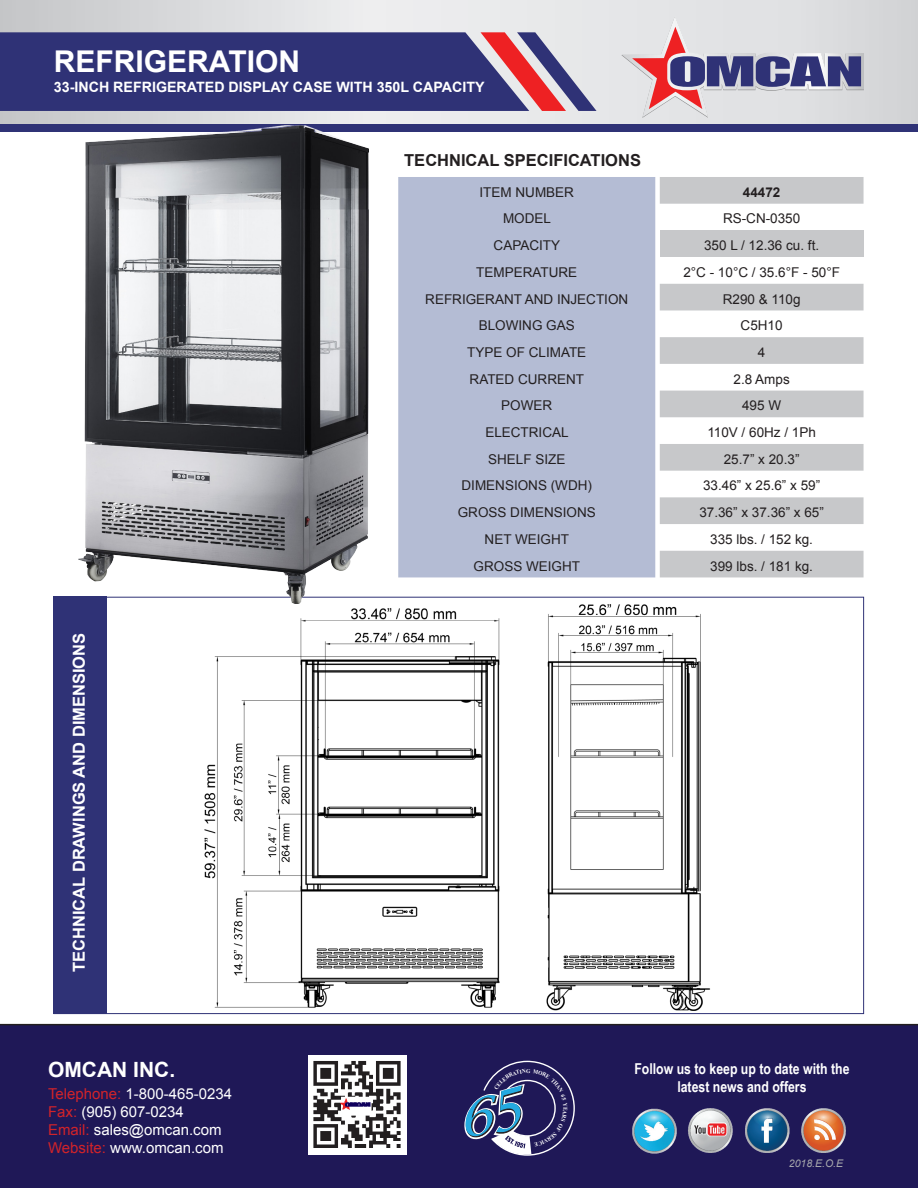
<style>
.page{position:relative;width:918px;height:1188px;background:#fff}
.page>*{position:absolute;margin:0;border:0;box-sizing:border-box;transform-origin:0 0}
.t1{font:700 30px "Arial";color:#fff}
.t2{font:700 21px "Arial";color:#fff}
.Table{font:700 16.5px "Arial";color:#fff}
.Table-2{font:700 16.5px "Arial";color:#231f20}
.t3{font:15px "Arial";color:#fff}
.t4{font:700 15px/18px "Arial Narrow";color:#fff;text-align:center}
.t5{font:700 14.25px "Arial";color:#fff}
.Table-3{font:13.5px "Arial";color:#231f20}
.Table-4{font:700 13.5px "Arial";color:#231f20}
.t6{font:italic 10.5px "Arial";color:#a8a9ad}
.t7{font:700 5.7px "Times New Roman";color:#fff;scale:.95 1}
.s1{color:#d1232a}
</style>
<div class="page">
<div style="left:0;top:1024px;width:918px;height:164px;background:#1f1857"></div>
<img style="left:630px;top:1097px;width:238px;height:66px">
<img style="left:308px;top:1055px;width:98px;height:100px">
<svg style="left:0;top:0;width:918px;height:124px;background:#dddee0"></svg>
<svg style="left:0;top:32px;width:597px;height:79px;background:#49437e"></svg>
<div style="left:0;top:124px;width:918px;height:7px;background:#2f3276"></div>
<svg style="left:621px;top:16px;width:243px;height:102px;background:#c1b6c4"></svg>
<div style="left:398px;top:177px;width:257px;height:400px;background:#b4bcd4"></div>
<svg style="left:660px;top:177px;width:204px;height:400px"></svg>
<div style="left:660px;top:230px;width:204px;height:27px;background:#c7c8ca"></div>
<div style="left:54px;top:597px;width:53px;height:417px;background:#2f3276"></div>
<img style="left:204px;top:608px;width:296px;height:400px">
<img style="left:546px;top:604px;width:164px;height:407px">
<img style="left:79px;top:125px;width:290px;height:479px">
<svg style="left:462px;top:1061px;width:113px;height:95px;background:#4a4475"></svg>
<p class="t1" style="left:54px;top:41px;width:248px">REFRIGERATION</p>
<p class="t5" style="left:54px;top:77px;width:432px">33-INCH REFRIGERATED DISPLAY CASE WITH 350L CAPACITY</p>
<p class="Table" style="left:68px;top:972px;width:341px;rotate:-90deg">TECHNICAL DRAWINGS AND DIMENSIONS</p>
<p class="Table-2" style="left:404px;top:149px;width:238px">TECHNICAL SPECIFICATIONS</p>
<p class="Table-3" style="left:480px;top:183px;width:96px">ITEM NUMBER</p>
<p class="Table-4" style="left:743px;top:183px;width:39px">44472</p>
<p class="Table-3" style="left:503px;top:210px;width:50px">MODEL</p>
<p class="Table-3" style="left:723px;top:210px;width:79px">RS-CN-0350</p>
<p class="Table-3" style="left:494px;top:237px;width:68px">CAPACITY</p>
<p class="Table-3" style="left:704px;top:237px;width:117px">350 L / 12.36 cu. ft.</p>
<p class="Table-3" style="left:476px;top:263px;width:103px">TEMPERATURE</p>
<p class="Table-3" style="left:683px;top:263px;width:158px">2°C - 10°C / 35.6°F - 50°F</p>
<p class="Table-3" style="left:425px;top:290px;width:205px">REFRIGERANT AND INJECTION</p>
<p class="Table-3" style="left:723px;top:290px;width:79px">R290 &amp; 110g</p>
<p class="Table-3" style="left:479px;top:317px;width:98px">BLOWING GAS</p>
<p class="Table-3" style="left:741px;top:317px;width:44px">C5H10</p>
<p class="Table-3" style="left:467px;top:343px;width:121px">TYPE OF CLIMATE</p>
<p class="Table-3" style="left:758px;top:343px;width:9px">4</p>
<p class="Table-3" style="left:470px;top:370px;width:116px">RATED CURRENT</p>
<p class="Table-3" style="left:734px;top:370px;width:58px">2.8 Amps</p>
<p class="Table-3" style="left:501px;top:397px;width:53px">POWER</p>
<p class="Table-3" style="left:742px;top:397px;width:41px">495 W</p>
<p class="Table-3" style="left:485px;top:423px;width:85px">ELECTRICAL</p>
<p class="Table-3" style="left:707px;top:423px;width:110px">110V / 60Hz / 1Ph</p>
<p class="Table-3" style="left:488px;top:450px;width:79px">SHELF SIZE</p>
<p class="Table-3" style="left:724px;top:450px;width:77px">25.7” x 20.3”</p>
<p class="Table-3" style="left:462px;top:477px;width:132px">DIMENSIONS (WDH)</p>
<p class="Table-3" style="left:703px;top:477px;width:119px">33.46” x 25.6” x 59”</p>
<p class="Table-3" style="left:458px;top:504px;width:140px">GROSS DIMENSIONS</p>
<p class="Table-3" style="left:699px;top:504px;width:126px">37.36” x 37.36” x 65”</p>
<p class="Table-3" style="left:485px;top:530px;width:86px">NET WEIGHT</p>
<p class="Table-3" style="left:710px;top:530px;width:104px">335 lbs. / 152 kg.</p>
<p class="Table-3" style="left:474px;top:557px;width:108px">GROSS WEIGHT</p>
<p class="Table-3" style="left:710px;top:557px;width:104px">399 lbs. / 181 kg.</p>
<p class="t2" style="left:48px;top:1042px;width:129px">OMCAN INC.</p>
<p class="t3" style="left:48px;top:1084px;width:186px"><span class="s1">Telephone:</span> 1-800-465-0234</p>
<p class="t3" style="left:48px;top:1102px;width:137px"><span class="s1">Fax:</span> (905) 607-0234</p>
<p class="t3" style="left:48px;top:1120px;width:175px"><span class="s1">Email:</span> sales@omcan.com</p>
<p class="t3" style="left:48px;top:1138px;width:177px"><span class="s1">Website:</span> www.omcan.com</p>
<p class="t2" style="left:48px;top:1056px;width:129px">OMCAN INC.</p>
<p class="t4" style="left:634px;top:1059px;width:217px">Follow us to keep up to date with the latest news and offers</p>
<p class="t7" style="left:526px;top:1067px;width:6px">G</p>
<p class="t6" style="left:789px;top:1157px;width:56px">2018.E.O.E</p>
</div>
